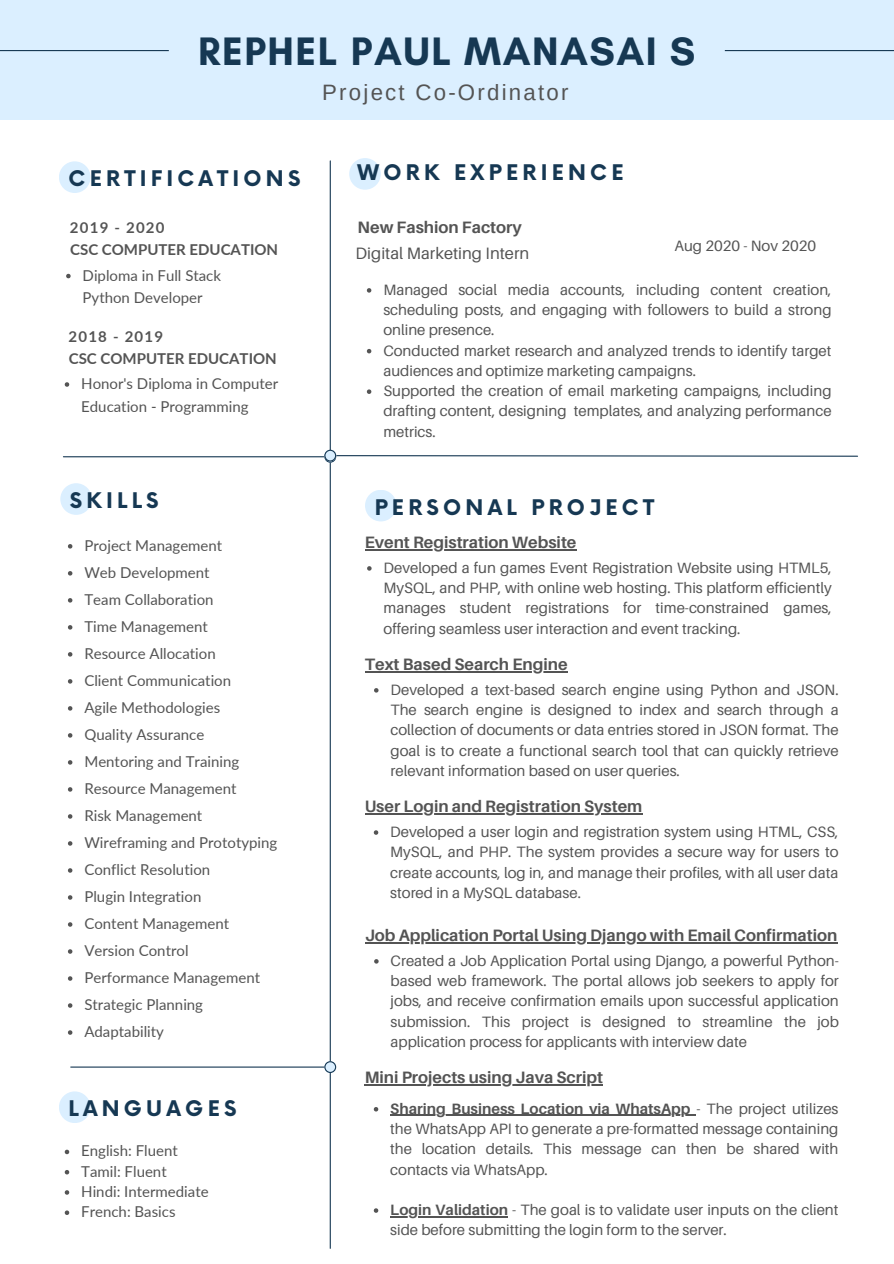
<style>
.page{position:relative;width:894px;height:1264px;background:#fff}
.page>*{position:absolute;margin:0;border:0;box-sizing:border-box;transform-origin:0 0}
.t1{font:700 40.5px "Glacial Indifference";letter-spacing:.035em;color:#163853}
.t2{font:22.2px "Arimo";letter-spacing:.1em;color:#545454}
.t3{font:700 21px "Now";letter-spacing:.2em;color:#163853}
.t4{font:700 16.5px "Aileron";color:#545454}
.t5{font:16.5px "Aileron";color:#545454}
.t6{font:15px/20.2px "Aileron";color:#545454;text-align:justify}
.t7{font:15px/22.5px "Lato";color:#545454}
.t8{font:700 15px "Lato";color:#545454}
.t9{font:700 15px "Lato";letter-spacing:.08em;color:#545454}
.s1{font-weight:700}
</style>
<div class="page">
<hr style="left:329px;top:161px;width:2px;height:1087px;background:#163853">
<hr style="left:63px;top:456px;width:261px;height:1px;background:#163853">
<div style="left:59px;top:161px;width:31px;height:32px;background:#dbefff;border-radius:50%"></div>
<div style="left:349px;top:158px;width:32px;height:32px;background:#dbefff;border-radius:50%"></div>
<svg style="left:367px;top:288px;width:4px;height:4px"></svg>
<svg style="left:367px;top:349px;width:4px;height:4px"></svg>
<svg style="left:367px;top:389px;width:4px;height:5px"></svg>
<div style="left:0;top:0;width:893px;height:119px;background:#dbefff"></div>
<hr style="left:0;top:50px;width:169px;height:1px;background:#163853">
<hr style="left:724px;top:50px;width:169px;height:1px;background:#163853">
<svg style="left:65px;top:382px;width:4px;height:5px"></svg>
<svg style="left:66px;top:274px;width:5px;height:4px"></svg>
<svg style="left:324px;top:449px;width:534px;height:13px"></svg>
<div style="left:365px;top:490px;width:31px;height:31px;background:#dbefff;border-radius:50%"></div>
<hr style="left:364px;top:549px;width:212px;height:1px;background:#545454">
<svg style="left:367px;top:566px;width:4px;height:4px"></svg>
<svg style="left:68px;top:544px;width:4px;height:4px"></svg>
<svg style="left:68px;top:571px;width:4px;height:4px"></svg>
<svg style="left:68px;top:598px;width:4px;height:4px"></svg>
<svg style="left:68px;top:625px;width:4px;height:4px"></svg>
<svg style="left:68px;top:652px;width:4px;height:4px"></svg>
<svg style="left:68px;top:679px;width:4px;height:4px"></svg>
<svg style="left:68px;top:706px;width:4px;height:4px"></svg>
<svg style="left:68px;top:733px;width:4px;height:4px"></svg>
<svg style="left:68px;top:760px;width:4px;height:4px"></svg>
<svg style="left:68px;top:787px;width:4px;height:4px"></svg>
<svg style="left:68px;top:814px;width:4px;height:4px"></svg>
<svg style="left:68px;top:841px;width:4px;height:4px"></svg>
<svg style="left:68px;top:868px;width:4px;height:4px"></svg>
<svg style="left:68px;top:895px;width:4px;height:4px"></svg>
<svg style="left:68px;top:922px;width:4px;height:4px"></svg>
<svg style="left:68px;top:949px;width:4px;height:4px"></svg>
<svg style="left:68px;top:976px;width:4px;height:4px"></svg>
<svg style="left:68px;top:1003px;width:4px;height:4px"></svg>
<svg style="left:68px;top:1030px;width:4px;height:4px"></svg>
<div style="left:60px;top:483px;width:32px;height:32px;background:#dbefff;border-radius:50%"></div>
<svg style="left:374px;top:688px;width:4px;height:4px"></svg>
<hr style="left:365px;top:671px;width:202px;height:1px;background:#545454">
<svg style="left:373px;top:830px;width:5px;height:4px"></svg>
<hr style="left:364px;top:813px;width:278px;height:1px;background:#545454">
<svg style="left:374px;top:959px;width:4px;height:4px"></svg>
<hr style="left:365px;top:942px;width:472px;height:1px;background:#545454">
<svg style="left:373px;top:1107px;width:5px;height:4px"></svg>
<hr style="left:390px;top:1114px;width:300px;height:1px;background:#545454">
<svg style="left:373px;top:1208px;width:5px;height:4px"></svg>
<hr style="left:390px;top:1216px;width:118px;height:1px;background:#545454">
<hr style="left:364px;top:1084px;width:239px;height:1px;background:#545454">
<svg style="left:65px;top:1149px;width:4px;height:5px"></svg>
<svg style="left:65px;top:1170px;width:4px;height:4px"></svg>
<svg style="left:65px;top:1190px;width:4px;height:4px"></svg>
<svg style="left:65px;top:1210px;width:4px;height:4px"></svg>
<div style="left:59px;top:1091px;width:31px;height:32px;background:#dbefff;border-radius:50%"></div>
<hr style="left:71px;top:1066px;width:260px;height:1px;background:#163853">
<svg style="left:324px;top:1061px;width:12px;height:11px"></svg>
<p class="t1" style="left:198px;top:26px;width:498px">REPHEL PAUL MANASAI S</p>
<p class="t2" style="left:322px;top:79px;width:248px">Project Co-Ordinator</p>
<h1 class="t3" style="left:69px;top:167px;width:233px">CERTIFICATIONS</h1>
<h3 class="t3" style="left:357px;top:161px;width:267px">WORK EXPERIENCE</h3>
<p class="t9" style="left:70px;top:218px;width:96px">2019 - 2020</p>
<h5 class="t8" style="left:70px;top:240px;width:209px">CSC COMPUTER EDUCATION</h5>
<p class="t7" style="left:83px;top:263px;width:140px">Diploma in Full Stack<br>Python Developer</p>
<p class="t9" style="left:69px;top:327px;width:96px">2018 - 2019</p>
<p class="t8" style="left:69px;top:349px;width:209px">CSC COMPUTER EDUCATION</p>
<p class="t7" style="left:81px;top:372px;width:198px">Honor's Diploma in Computer<br>Education - Programming</p>
<p class="t3" style="left:70px;top:489px;width:90px">SKILLS</p>
<p class="t7" style="left:84px;top:533px;width:139px">Project Management</p>
<p class="t7" style="left:84px;top:560px;width:127px">Web Development</p>
<p class="t7" style="left:84px;top:587px;width:131px">Team Collaboration</p>
<p class="t7" style="left:84px;top:614px;width:125px">Time Management</p>
<p class="t7" style="left:84px;top:641px;width:133px">Resource Allocation</p>
<p class="t7" style="left:84px;top:668px;width:148px">Client Communication</p>
<p class="t7" style="left:84px;top:695px;width:137px">Agile Methodologies</p>
<p class="t7" style="left:84px;top:722px;width:121px">Quality Assurance</p>
<p class="t7" style="left:84px;top:749px;width:156px">Mentoring and Training</p>
<p class="t7" style="left:84px;top:776px;width:153px">Resource Management</p>
<p class="t7" style="left:84px;top:803px;width:119px">Risk Management</p>
<p class="t7" style="left:84px;top:830px;width:194px">Wireframing and Prototyping</p>
<p class="t7" style="left:84px;top:857px;width:127px">Conflict Resolution</p>
<p class="t7" style="left:84px;top:884px;width:118px">Plugin Integration</p>
<p class="t7" style="left:84px;top:911px;width:146px">Content Management</p>
<p class="t7" style="left:84px;top:938px;width:106px">Version Control</p>
<p class="t7" style="left:84px;top:965px;width:177px">Performance Management</p>
<p class="t7" style="left:84px;top:992px;width:120px">Strategic Planning</p>
<p class="t7" style="left:84px;top:1019px;width:81px">Adaptability</p>
<p class="t3" style="left:69px;top:1097px;width:169px">LANGUAGES</p>
<p class="t7" style="left:81px;top:1139px;width:98px">English: Fluent</p>
<p class="t7" style="left:81px;top:1159px;width:87px">Tamil: Fluent</p>
<p class="t7" style="left:81px;top:1179px;width:129px">Hindi: Intermediate</p>
<p class="t7" style="left:81px;top:1200px;width:96px">French: Basics</p>
<h2 class="t4" style="left:357px;top:217px;width:166px">New Fashion Factory</h2>
<h5 class="t5" style="left:355px;top:243px;width:175px">Digital Marketing Intern</h5>
<h5 class="t6" style="left:383px;top:279px;width:449px">Managed social media accounts, including content creation, scheduling posts, and engaging with followers to build a strong online presence.</h5>
<p class="t6" style="left:383px;top:340px;width:449px">Conducted market research and analyzed trends to identify target audiences and optimize marketing campaigns.</p>
<p class="t6" style="left:383px;top:380px;width:449px">Supported the creation of email marketing campaigns, including drafting content, designing templates, and analyzing performance metrics.</p>
<h2 class="t6" style="left:674px;top:236px;width:143px">Aug 2020 - Nov 2020</h2>
<h2 class="t3" style="left:374px;top:495px;width:281px">PERSONAL PROJECT</h2>
<h2 class="t4" style="left:364px;top:532px;width:213px">Event Registration Website</h2>
<h5 class="t6" style="left:383px;top:557px;width:449px">Developed a fun games Event Registration Website using HTML5, MySQL, and PHP, with online web hosting. This platform efficiently manages student registrations for time-constrained games, offering seamless user interaction and event tracking.</h5>
<p class="t4" style="left:365px;top:654px;width:204px">Text Based Search Engine</p>
<h5 class="t6" style="left:390px;top:679px;width:449px">Developed a text-based search engine using Python and JSON.<br>The search engine is designed to index and search through a collection of documents or data entries stored in JSON format. The goal is to create a functional search tool that can quickly retrieve relevant information based on user queries.</h5>
<p class="t4" style="left:364px;top:796px;width:279px">User Login and Registration System</p>
<h5 class="t6" style="left:390px;top:821px;width:449px">Developed a user login and registration system using HTML, CSS, MySQL, and PHP. The system provides a secure way for users to create accounts, log in, and manage their profiles, with all user data stored in a MySQL database.</h5>
<p class="t4" style="left:365px;top:924px;width:474px">Job Application Portal Using Django with Email Confirmation</p>
<h5 class="t6" style="left:390px;top:950px;width:449px">Created a Job Application Portal using Django, a powerful Python&shy;based web framework. The portal allows job seekers to apply for jobs, and receive confirmation emails upon successful application submission. This project is designed to streamline the job application process for applicants with interview date</h5>
<p class="t4" style="left:364px;top:1067px;width:240px">Mini Projects using Java Script</p>
<h5 class="t6" style="left:390px;top:1098px;width:449px"><span class="s1">Sharing Business Location via WhatsApp</span> - The project utilizes the WhatsApp API to generate a pre-formatted message containing the location details. This message can then be shared with contacts via WhatsApp.</h5>
<h2 class="t6" style="left:390px;top:1199px;width:449px"><span class="s1">Login Validation</span> - The goal is to validate user inputs on the client side before submitting the login form to the server.</h2>
</div>
